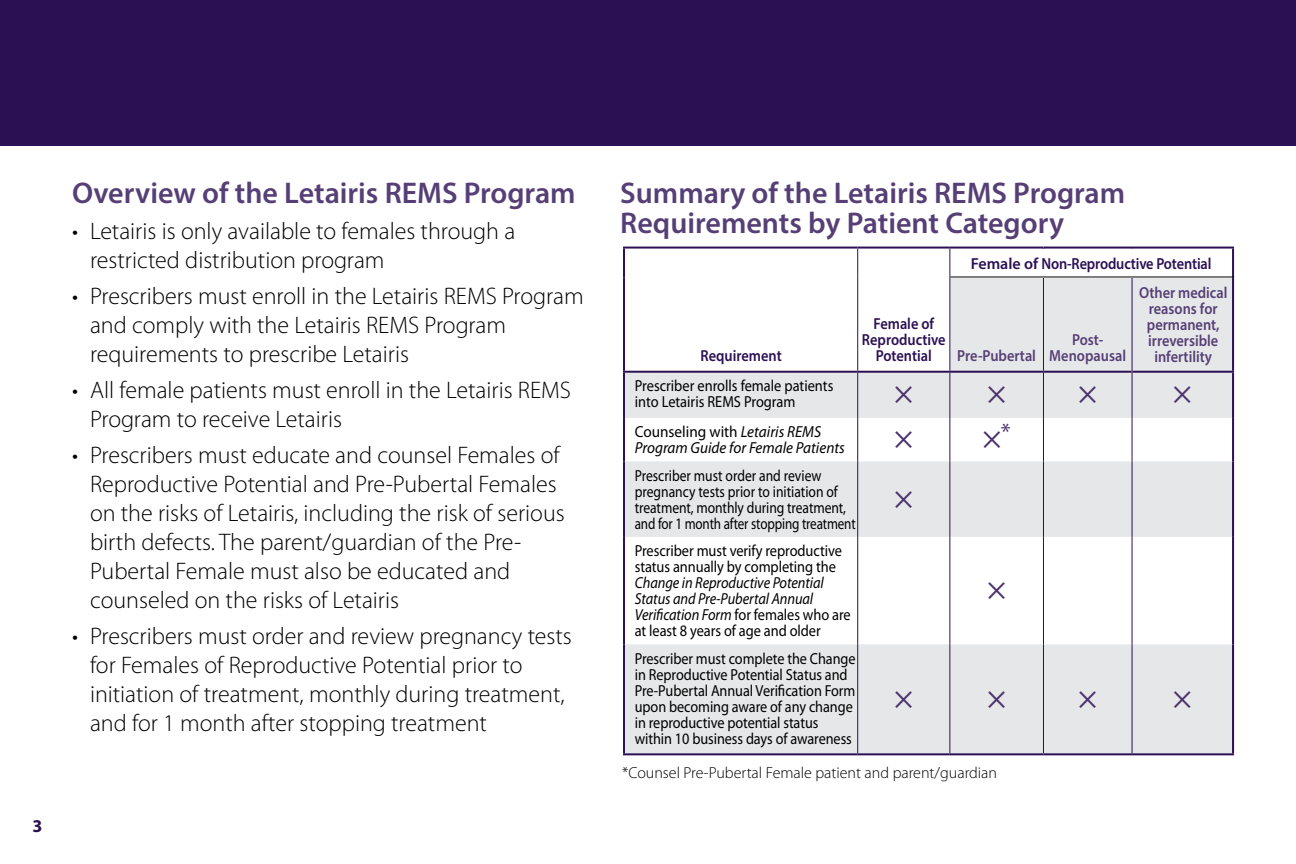
<style>
.page{position:relative;width:1296px;height:864px;background:#fff}
.page>*{position:absolute;margin:0;border:0;box-sizing:border-box;transform-origin:0 0}
.t1{font:32px "Myriad Pro";color:#4b336d}
.t2{font:600 30px/30px "Myriad Pro";color:#563f76}
.t3{font:300 24px/29px "Myriad Pro";color:#000}
.t4{font:700 18px "Myriad Pro";color:#2b1054}
.t5{font:16px/16px "Myriad Pro";letter-spacing:-.005em;color:#000;scale:.89 1}
.t6{font:16px/16px "Myriad Pro";letter-spacing:-.005em;color:#000;scale:.85 1}
.t7{font:16px/16px "Myriad Pro";letter-spacing:-.005em;color:#000;scale:.9 1}
.t8{font:italic 16px/16px "Myriad Pro";letter-spacing:-.005em;color:#000;scale:.9 1}
.t9{font:600 16px/16px "Myriad Pro";color:#563f76;text-align:center;scale:.9 1}
.t10{font:italic 16px/16px "Myriad Pro";letter-spacing:-.005em;color:#000;scale:.95 1}
.t11{font:300 16px "Myriad Pro";color:#000}
.t12{font:600 16px/16px "Myriad Pro";color:#2b1054;text-align:center;scale:.9 1}
.t13{font:600 16px "Myriad Pro";color:#2b1054}
.s1{font-style:normal}
</style>
<div class="page">
<div style="left:0;top:0;width:1296px;height:145px;background:#2b1054"></div>
<svg style="left:625px;top:278px;width:607px;height:475px;fill:#e6e7e8"></svg>
<hr style="left:623px;top:249px;width:2px;height:29px;background:#2b1054">
<hr style="left:623px;top:278px;width:2px;height:93px;background:#2b1054">
<hr style="left:623px;top:247px;width:235px;height:2px;background:#2b1054">
<svg style="left:857px;top:249px;width:1px;height:29px"></svg>
<hr style="left:857px;top:278px;width:1px;height:93px;background:#2b1054">
<hr style="left:858px;top:247px;width:92px;height:2px;background:#2b1054">
<svg style="left:950px;top:249px;width:1px;height:29px"></svg>
<hr style="left:950px;top:247px;width:93px;height:2px;background:#2b1054">
<hr style="left:1042px;top:249px;width:2px;height:29px;background:#2b1054">
<hr style="left:1043px;top:247px;width:89px;height:2px;background:#2b1054">
<hr style="left:1132px;top:247px;width:102px;height:2px;background:#2b1054">
<hr style="left:950px;top:278px;width:1px;height:93px;background:#2b1054">
<hr style="left:1043px;top:278px;width:1px;height:93px;background:#2b1054">
<hr style="left:623px;top:373px;width:2px;height:45px;background:#2b1054">
<hr style="left:623px;top:371px;width:235px;height:2px;background:#2b1054">
<hr style="left:857px;top:373px;width:1px;height:45px;background:#2b1054">
<hr style="left:858px;top:371px;width:92px;height:2px;background:#2b1054">
<hr style="left:950px;top:373px;width:1px;height:45px;background:#2b1054">
<hr style="left:950px;top:371px;width:93px;height:2px;background:#2b1054">
<hr style="left:1043px;top:373px;width:1px;height:45px;background:#2b1054">
<hr style="left:1043px;top:371px;width:89px;height:2px;background:#2b1054">
<hr style="left:1133px;top:371px;width:101px;height:2px;background:#2b1054">
<hr style="left:623px;top:418px;width:2px;height:43px;background:#2b1054">
<hr style="left:857px;top:418px;width:1px;height:43px;background:#2b1054">
<hr style="left:950px;top:418px;width:1px;height:43px;background:#2b1054">
<hr style="left:1043px;top:418px;width:1px;height:43px;background:#2b1054">
<hr style="left:623px;top:461px;width:2px;height:76px;background:#2b1054">
<hr style="left:857px;top:461px;width:1px;height:76px;background:#2b1054">
<hr style="left:950px;top:461px;width:1px;height:76px;background:#2b1054">
<hr style="left:1043px;top:461px;width:1px;height:76px;background:#2b1054">
<hr style="left:623px;top:537px;width:2px;height:107px;background:#2b1054">
<hr style="left:857px;top:537px;width:1px;height:107px;background:#2b1054">
<hr style="left:950px;top:537px;width:1px;height:107px;background:#2b1054">
<hr style="left:1043px;top:537px;width:1px;height:107px;background:#2b1054">
<hr style="left:623px;top:644px;width:2px;height:109px;background:#2b1054">
<hr style="left:623px;top:753px;width:235px;height:2px;background:#2b1054">
<hr style="left:857px;top:644px;width:1px;height:109px;background:#2b1054">
<hr style="left:858px;top:753px;width:92px;height:2px;background:#2b1054">
<hr style="left:950px;top:644px;width:1px;height:109px;background:#2b1054">
<hr style="left:950px;top:753px;width:93px;height:2px;background:#2b1054">
<hr style="left:1043px;top:644px;width:1px;height:109px;background:#2b1054">
<hr style="left:1043px;top:753px;width:89px;height:2px;background:#2b1054">
<hr style="left:1132px;top:753px;width:102px;height:2px;background:#2b1054">
<hr style="left:1132px;top:278px;width:1px;height:94px;background:#2b1054">
<hr style="left:1132px;top:372px;width:1px;height:46px;background:#2b1054">
<hr style="left:1132px;top:418px;width:1px;height:43px;background:#2b1054">
<hr style="left:1132px;top:461px;width:1px;height:76px;background:#2b1054">
<hr style="left:1132px;top:537px;width:1px;height:107px;background:#2b1054">
<hr style="left:1132px;top:644px;width:1px;height:109px;background:#2b1054">
<hr style="left:1232px;top:249px;width:2px;height:29px;background:#2b1054">
<hr style="left:1232px;top:278px;width:2px;height:93px;background:#2b1054">
<hr style="left:1232px;top:373px;width:2px;height:45px;background:#2b1054">
<hr style="left:1232px;top:418px;width:2px;height:43px;background:#2b1054">
<hr style="left:1232px;top:461px;width:2px;height:76px;background:#2b1054">
<hr style="left:1232px;top:537px;width:2px;height:107px;background:#2b1054">
<hr style="left:1232px;top:644px;width:2px;height:109px;background:#2b1054">
<div style="left:954px;top:249px;width:275px;height:28px;background:#fff"></div>
<hr style="left:950px;top:276px;width:284px;height:1px;background:#000">
<p class="t2" style="left:72px;top:177px;width:505px">Overview of the Letairis REMS Program</p>
<p class="t3" style="left:90px;top:216px;width:427px;text-indent:-18px">• Letairis is only available to females through a restricted distribution program</p>
<p class="t3" style="left:90px;top:281px;width:495px;text-indent:-18px">• Prescribers must enroll in the Letairis REMS Program and comply with the Letairis REMS Program requirements to prescribe Letairis</p>
<p class="t3" style="left:90px;top:375px;width:483px;text-indent:-18px">• All female patients must enroll in the Letairis REMS<br>Program to receive Letairis</p>
<p class="t3" style="left:90px;top:441px;width:476px;text-indent:-18px">• Prescribers must educate and counsel Females of Reproductive Potential and Pre-Pubertal Females on the risks of Letairis, including the risk of serious birth defects. The parent/guardian of the Pre-Pubertal Female must also be educated and counseled on the risks of Letairis</p>
<p class="t3" style="left:90px;top:622px;width:483px;text-indent:-18px">• Prescribers must order and review pregnancy tests for Females of Reproductive Potential prior to initiation of treatment, monthly during treatment, and for 1 month after stopping treatment</p>
<p class="t4" style="left:32px;top:814px;width:11px">3</p>
<p class="t2" style="left:620px;top:177px;width:506px">Summary of the Letairis REMS Program<br>Requirements by Patient Category</p>
<p class="t12" style="left:701px;top:347px;width:92px">Requirement</p>
<p class="t12" style="left:862px;top:315px;width:95px">Female of<br>Reproductive<br>Potential</p>
<p class="t13" style="left:971px;top:254px;width:242px">Female of Non-Reproductive Potential</p>
<p class="t9" style="left:957px;top:347px;width:89px">Pre-Pubertal</p>
<p class="t9" style="left:1049px;top:331px;width:87px">Post-<br>Menopausal</p>
<p class="t9" style="left:1139px;top:284px;width:100px">Other medical reasons for permanent, irreversible infertility</p>
<p class="t7" style="left:635px;top:377px;width:222px">Prescriber enrolls female patients into Letairis REMS Program</p>
<h1 class="t1" style="left:894px;top:373px;width:21px">×</h1>
<h1 class="t1" style="left:987px;top:373px;width:21px">×</h1>
<h1 class="t1" style="left:1078px;top:373px;width:21px">×</h1>
<h1 class="t1" style="left:1173px;top:373px;width:21px">×</h1>
<p class="t10" style="left:635px;top:423px;width:223px"><span class="s1">Counseling with</span> Letairis REMS<br>Program Guide for Female Patients</p>
<h1 class="t1" style="left:894px;top:418px;width:21px">×</h1>
<h1 class="t1" style="left:982px;top:418px;width:30px">×<sup>*</sup></h1>
<p class="t6" style="left:635px;top:467px;width:261px">Prescriber must order and review pregnancy tests prior to initiation of treatment, monthly during treatment, and for 1 month after stopping treatment</p>
<h1 class="t1" style="left:894px;top:477px;width:21px">×</h1>
<p class="t7" style="left:635px;top:542px;width:232px">Prescriber must verify reproductive status annually by completing the</p>
<p class="t8" style="left:635px;top:574px;width:241px">Change in Reproductive Potential Status and Pre-Pubertal Annual Verification Form <span class="s1">for females who are at least 8 years of age and older</span></p>
<h1 class="t1" style="left:987px;top:569px;width:21px">×</h1>
<p class="t5" style="left:635px;top:650px;width:250px">Prescriber must complete the Change in Reproductive Potential Status and Pre-Pubertal Annual Verification Form upon becoming aware of any change in reproductive potential status within 10 business days of awareness</p>
<h1 class="t1" style="left:894px;top:677px;width:21px">×</h1>
<h1 class="t1" style="left:987px;top:677px;width:21px">×</h1>
<h1 class="t1" style="left:1078px;top:677px;width:21px">×</h1>
<h1 class="t1" style="left:1173px;top:677px;width:21px">×</h1>
<p class="t11" style="left:622px;top:763px;width:377px">*Counsel Pre-Pubertal Female patient and parent/guardian</p>
</div>
